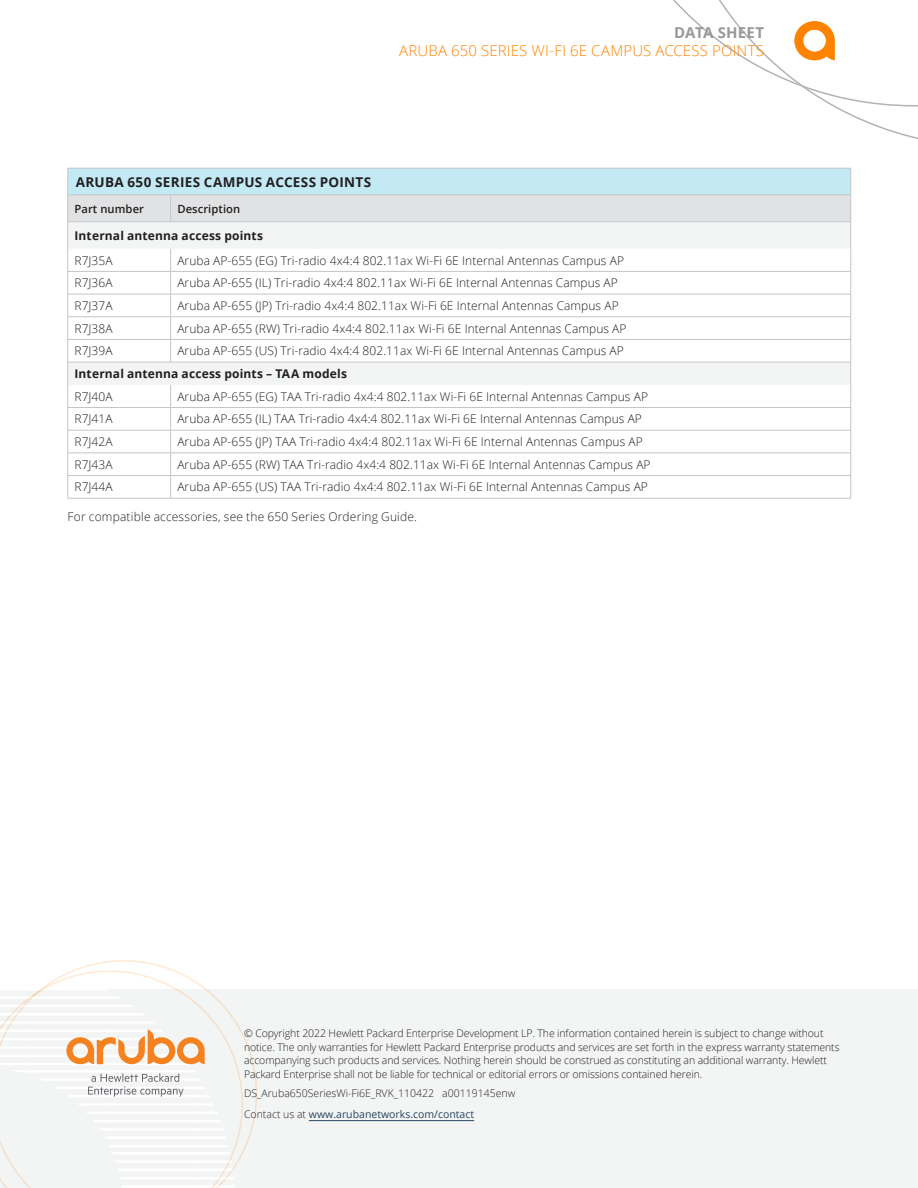
<style>
.page{position:relative;width:918px;height:1188px;background:#fff}
.page>*{position:absolute;margin:0;border:0;box-sizing:border-box;transform-origin:0 0}
.t1{font:300 15px "Open Sans";letter-spacing:.01em;color:#ff8300}
.t2{font:700 15px "Open Sans";letter-spacing:.01em;color:#999899}
.Chart__Title_10_14_B{font:700 13.5px "Open Sans";letter-spacing:.025em;color:#231f20}
.Chart__Text_8_10_Lig{font:300 12px "Open Sans";letter-spacing:.005em;color:#231f20}
.Chart__Column_Head_9{font:700 12px "Open Sans";letter-spacing:.015em;color:#231f20}
.Chart__Column_Head_9-2{font:300 12px "Open Sans";letter-spacing:.015em;color:#231f20}
.Chart__Row_Subhead_8{font:300 12px "Open Sans";letter-spacing:.005em;color:#231f20}
.Chart__Column_Subhea{font:600 11.25px "Open Sans";letter-spacing:.005em;color:#231f20}
.t3{font:300 10.5px/13.5px "Open Sans";letter-spacing:-.01em;color:#231f20}
.s1{font-weight:400;color:#274661}
</style>
<div class="page">
<div style="left:0;top:990px;width:918px;height:198px;background:#f3f4f4"></div>
<svg style="left:673px;top:0;width:245px;height:139px"></svg>
<svg style="left:0;top:960px;width:263px;height:228px"></svg>
<hr style="left:309px;top:1120px;width:165px;height:1px;background:#274661">
<hr style="left:68px;top:498px;width:103px;height:1px;background:#c3c5c8">
<hr style="left:171px;top:498px;width:680px;height:1px;background:#c3c5c8">
<svg style="left:67px;top:168px;width:784px;height:330px"></svg>
<p class="t2" style="left:674px;top:22px;width:92px">DATA SHEET</p>
<p class="t1" style="left:399px;top:41px;width:367px">ARUBA 650 SERIES WI-FI 6E CAMPUS ACCESS POINTS</p>
<p class="Chart__Title_10_14_B" style="left:76px;top:172px;width:297px">ARUBA 650 SERIES CAMPUS ACCESS POINTS</p>
<p class="Chart__Column_Subhea" style="left:75px;top:201px;width:71px">Part number</p>
<p class="Chart__Column_Subhea" style="left:177px;top:201px;width:64px">Description</p>
<p class="Chart__Column_Head_9" style="left:75px;top:227px;width:190px">Internal antenna access points</p>
<p class="Chart__Row_Subhead_8" style="left:75px;top:252px;width:40px">R7J35A</p>
<p class="Chart__Text_8_10_Lig" style="left:177px;top:252px;width:448px">Aruba AP-655 (EG) Tri-radio 4x4:4 802.11ax Wi-Fi 6E Internal Antennas Campus AP</p>
<p class="Chart__Text_8_10_Lig" style="left:75px;top:275px;width:40px">R7J36A</p>
<p class="Chart__Text_8_10_Lig" style="left:177px;top:275px;width:442px">Aruba AP-655 (IL) Tri-radio 4x4:4 802.11ax Wi-Fi 6E Internal Antennas Campus AP</p>
<p class="Chart__Text_8_10_Lig" style="left:75px;top:297px;width:40px">R7J37A</p>
<p class="Chart__Text_8_10_Lig" style="left:177px;top:297px;width:443px">Aruba AP-655 (JP) Tri-radio 4x4:4 802.11ax Wi-Fi 6E Internal Antennas Campus AP</p>
<p class="Chart__Row_Subhead_8" style="left:75px;top:320px;width:40px">R7J38A</p>
<p class="Chart__Text_8_10_Lig" style="left:177px;top:320px;width:451px">Aruba AP-655 (RW) Tri-radio 4x4:4 802.11ax Wi-Fi 6E Internal Antennas Campus AP</p>
<p class="Chart__Row_Subhead_8" style="left:75px;top:343px;width:40px">R7J39A</p>
<p class="Chart__Text_8_10_Lig" style="left:177px;top:343px;width:448px">Aruba AP-655 (US) Tri-radio 4x4:4 802.11ax Wi-Fi 6E Internal Antennas Campus AP</p>
<p class="Chart__Column_Head_9" style="left:75px;top:365px;width:274px">Internal antenna access points – TAA models</p>
<p class="Chart__Row_Subhead_8" style="left:75px;top:388px;width:40px">R7J40A</p>
<p class="Chart__Text_8_10_Lig" style="left:177px;top:388px;width:472px">Aruba AP-655 (EG) TAA Tri-radio 4x4:4 802.11ax Wi-Fi 6E Internal Antennas Campus AP</p>
<p class="Chart__Row_Subhead_8" style="left:75px;top:411px;width:40px">R7J41A</p>
<p class="Chart__Text_8_10_Lig" style="left:177px;top:411px;width:466px">Aruba AP-655 (IL) TAA Tri-radio 4x4:4 802.11ax Wi-Fi 6E Internal Antennas Campus AP</p>
<p class="Chart__Row_Subhead_8" style="left:75px;top:434px;width:40px">R7J42A</p>
<p class="Chart__Text_8_10_Lig" style="left:177px;top:434px;width:467px">Aruba AP-655 (JP) TAA Tri-radio 4x4:4 802.11ax Wi-Fi 6E Internal Antennas Campus AP</p>
<p class="Chart__Row_Subhead_8" style="left:75px;top:456px;width:40px">R7J43A</p>
<p class="Chart__Text_8_10_Lig" style="left:177px;top:456px;width:475px">Aruba AP-655 (RW) TAA Tri-radio 4x4:4 802.11ax Wi-Fi 6E Internal Antennas Campus AP</p>
<p class="Chart__Row_Subhead_8" style="left:75px;top:479px;width:40px">R7J44A</p>
<p class="Chart__Text_8_10_Lig" style="left:177px;top:479px;width:472px">Aruba AP-655 (US) TAA Tri-radio 4x4:4 802.11ax Wi-Fi 6E Internal Antennas Campus AP</p>
<p class="Chart__Column_Head_9-2" style="left:68px;top:509px;width:351px">For compatible accessories, see the 650 Series Ordering Guide.</p>
<p class="t3" style="left:244px;top:1027px;width:597px">© Copyright 2022 Hewlett Packard Enterprise Development LP. The information contained herein is subject to change without notice. The only warranties for Hewlett Packard Enterprise products and services are set forth in the express warranty statements accompanying such products and services. Nothing herein should be construed as constituting an additional warranty. Hewlett Packard Enterprise shall not be liable for technical or editorial errors or omissions contained herein.</p>
<p class="t3" style="left:244px;top:1082px;width:273px;line-height:20.9px">DS_Aruba650SeriesWi-Fi6E_RVK_110422 a00119145enw<br>Contact us at <span class="s1">www.arubanetworks.com/contact</span></p>
</div>
